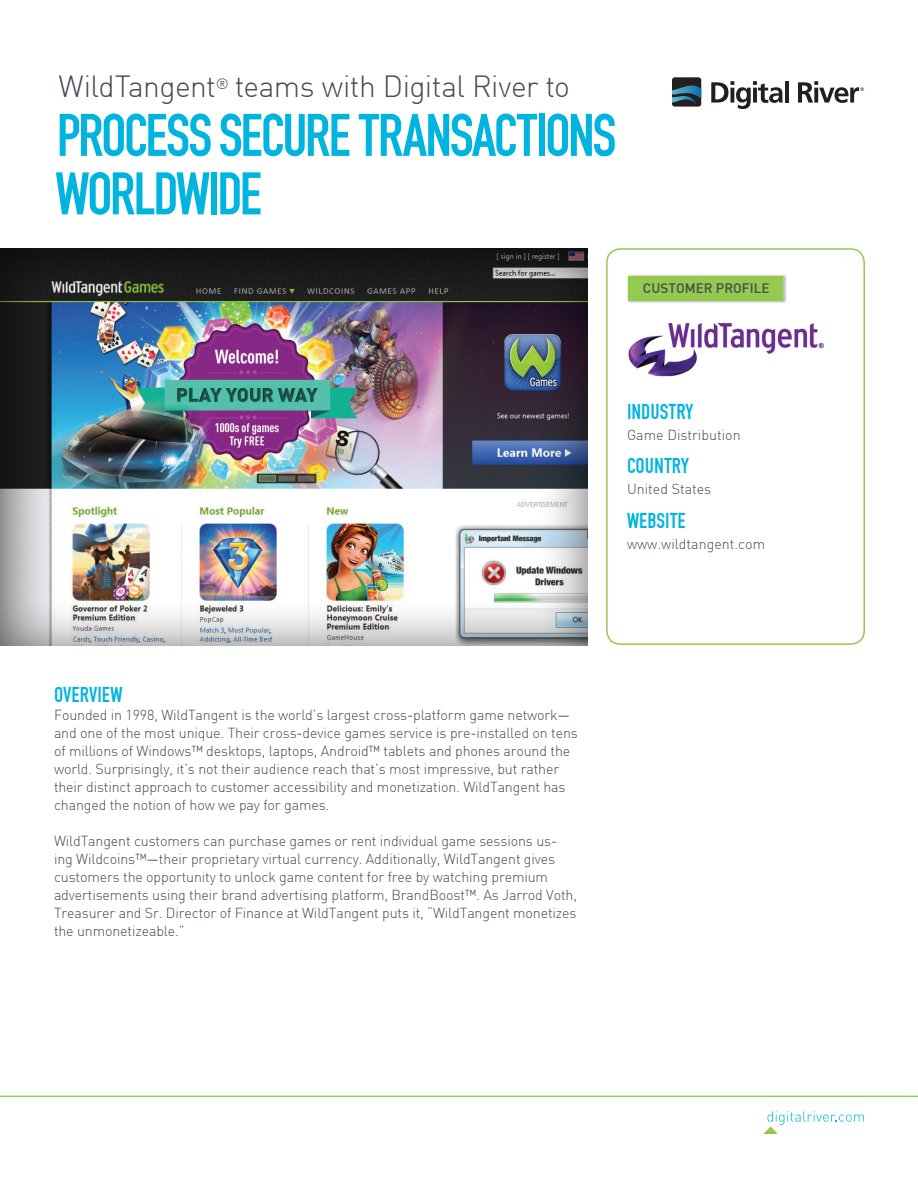
<style>
.page{position:relative;width:918px;height:1188px;background:#fff}
.page>*{position:absolute;margin:0;border:0;box-sizing:border-box;transform-origin:0 0}
.CS_headline{font:63px/58.5px "DIN 1451 Engschrift Regular";letter-spacing:-.04em;color:#00b4e0}
.CS_headline-2{font:300 30px "DIN";letter-spacing:-.02em;color:#464b54}
.Paragraph_Title{font:22.5px "DIN 1451 Engschrift Regular";color:#00b4e0}
.Paragraph_Title-2{font:300 14.25px/18px "DIN";letter-spacing:-.01em;color:#464b54}
.paragraph_text_11{font:300 14.25px "DIN";color:#464b54}
.Green_Box_Text{font:500 13.5px "DIN";color:#464b54}
</style>
<div class="page">
<svg style="left:763px;top:1111px;width:101px;height:23px"></svg>
<div style="left:0;top:247px;width:587px;height:399px;background:#231f20;opacity:.75"></div>
<div style="left:606px;top:248px;width:259px;height:397px;border:2px solid #94ca4e;border-radius:14px"></div>
<svg style="left:711px;top:81px;width:72px;height:28px"></svg>
<hr style="left:785px;top:81px;width:4px;height:22px;background:#231f20">
<div style="left:672px;top:77px;width:29px;height:30px;background:#231f20;border-radius:3px"></div>
<svg style="left:672px;top:86px;width:29px;height:17px"></svg>
<svg style="left:798px;top:81px;width:66px;height:22px"></svg>
<div style="left:626px;top:274px;width:160px;height:30px;background:#231f20;opacity:.3"></div>
<div style="left:628px;top:276px;width:155px;height:24px;background:#94ca4e"></div>
<img style="left:628px;top:323px;width:196px;height:54px">
<hr style="left:0;top:1096px;width:918px;height:1px;background:#94ca4e">
<p class="CS_headline-2" style="left:58px;top:68px;width:513px">WildTangent<sup>®</sup> teams with Digital River to</p>
<p class="CS_headline" style="left:56px;top:105px;width:563px">PROCESS SECURE TRANSACTIONS<br>WORLDWIDE</p>
<p class="Green_Box_Text" style="left:643px;top:280px;width:128px">CUSTOMER PROFILE</p>
<p class="Paragraph_Title" style="left:627px;top:398px;width:68px">INDUSTRY</p>
<p class="paragraph_text_11" style="left:627px;top:426px;width:115px">Game Distribution</p>
<p class="Paragraph_Title" style="left:627px;top:453px;width:64px">COUNTRY</p>
<p class="paragraph_text_11" style="left:627px;top:481px;width:86px">United States</p>
<p class="Paragraph_Title" style="left:627px;top:508px;width:61px">WEBSITE</p>
<p class="paragraph_text_11" style="left:627px;top:535px;width:140px">www.wildtangent.com</p>
<p class="Paragraph_Title" style="left:54px;top:681px;width:70px">OVERVIEW</p>
<p class="Paragraph_Title-2" style="left:54px;top:706px;width:525px">Founded in 1998, WildTangent is the world’s largest cross-platform game network— and one of the most unique. Their cross-device games service is pre-installed on tens of millions of Windows™ desktops, laptops, Android™ tablets and phones around the world. Surprisingly, it’s not their audience reach that’s most impressive, but rather their distinct approach to customer accessibility and monetization. WildTangent has changed the notion of how we pay for games.</p>
<p class="Paragraph_Title-2" style="left:54px;top:832px;width:525px">WildTangent customers can purchase games or rent individual game sessions us&shy;ing Wildcoins™—their proprietary virtual currency. Additionally, WildTangent gives customers the opportunity to unlock game content for free by watching premium advertisements using their brand advertising platform, BrandBoost™. As Jarrod Voth, Treasurer and Sr. Director of Finance at WildTangent puts it, “WildTangent monetizes the unmonetizeable.”</p>
</div>
